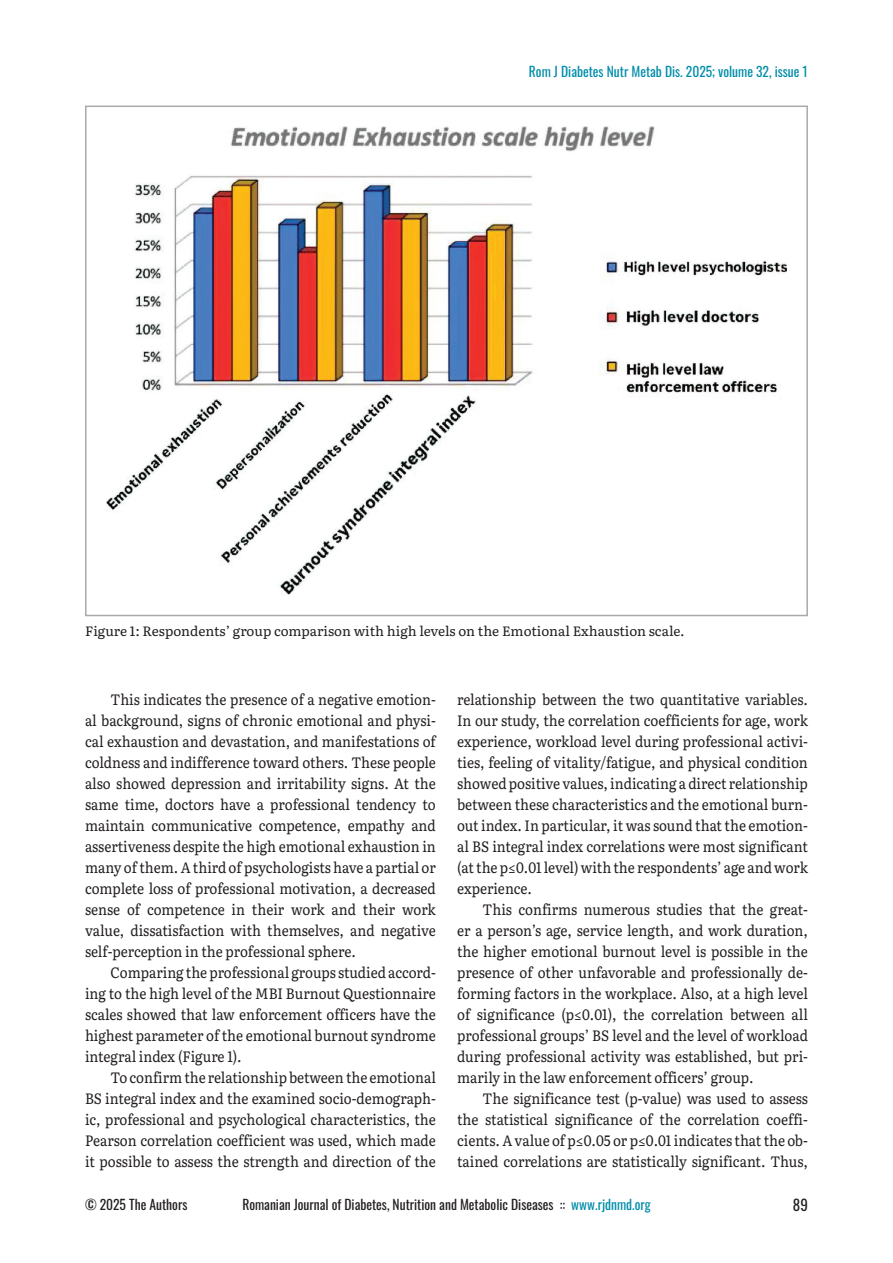
<style>
.page{position:relative;width:893px;height:1263px;background:#fff}
.page>*{position:absolute;margin:0;border:0;box-sizing:border-box;transform-origin:0 0}
.t1{font:15px/21px "Literata";color:#231f20;text-align:justify;scale:.9 1}
.t2{font:15px "Oswald";color:#231f20}
.t3{font:13.5px "Oswald";color:#231f20}
.t4{font:13.5px "Literata";color:#231f20}
.t5{font:13.5px "Oswald";color:#008da9}
.s1{color:#008da9}
</style>
<div class="page">
<img style="left:106px;top:127px;width:681px;height:468px">
<p class="t5" style="left:529px;top:60px;width:280px">Rom J Diabetes Nutr Metab Dis. 2025; volume 32, issue 1</p>
<p class="t4" style="left:85px;top:621px;width:601px">Figure 1: Respondents’ group comparison with high levels on the Emotional Exhaustion scale.</p>
<p class="t1" style="left:85px;top:688px;width:391px;text-indent:26px">This indicates the presence of a negative emotion&shy;al background, signs of chronic emotional and physi&shy;cal exhaustion and devastation, and manifestations of coldness and indifference toward others. These people also showed depression and irritability signs. At the same time, doctors have a professional tendency to maintain communicative competence, empathy and assertiveness despite the high emotional exhaustion in many of them. A third of psychologists have a partial or complete loss of professional motivation, a decreased sense of competence in their work and their work value, dissatisfaction with themselves, and negative self-perception in the professional sphere.</p>
<p class="t1" style="left:85px;top:961px;width:391px;text-indent:26px">Comparing the professional groups studied accord&shy;ing to the high level of the MBI Burnout Questionnaire scales showed that law enforcement officers have the highest parameter of the emotional burnout syndrome integral index (Figure 1).</p>
<p class="t1" style="left:85px;top:1066px;width:391px;text-indent:26px">To confirm the relationship between the emotional BS integral index and the examined socio-demograph&shy;ic, professional and psychological characteristics, the Pearson correlation coefficient was used, which made it possible to assess the strength and direction of the</p>
<p class="t1" style="left:457px;top:688px;width:391px">relationship between the two quantitative variables.<br>In our study, the correlation coefficients for age, work experience, workload level during professional activi&shy;ties, feeling of vitality/fatigue, and physical condition showed positive values, indicating a direct relationship between these characteristics and the emotional burn&shy;out index. In particular, it was sound that the emotion&shy;al BS integral index correlations were most significant (at the p≤0.01 level) with the respondents’ age and work experience.</p>
<p class="t1" style="left:457px;top:898px;width:391px;text-indent:26px">This confirms numerous studies that the great&shy;er a person’s age, service length, and work duration, the higher emotional burnout level is possible in the presence of other unfavorable and professionally de&shy;forming factors in the workplace. Also, at a high level of significance (p≤0.01), the correlation between all professional groups’ BS level and the level of workload during professional activity was established, but pri&shy;marily in the law enforcement officers’ group.</p>
<p class="t1" style="left:457px;top:1087px;width:391px;text-indent:26px">The significance test (p-value) was used to assess the statistical significance of the correlation coeffi&shy;cients. A value of p≤0.05 or p≤0.01 indicates that the ob&shy;tained correlations are statistically significant. Thus,</p>
<p class="t3" style="left:85px;top:1192px;width:104px">© 2025 The Authors</p>
<p class="t3" style="left:242px;top:1192px;width:410px">Romanian Journal of Diabetes, Nutrition and Metabolic Diseases :: <span class="s1">www.rjdnmd.org</span></p>
<p class="t2" style="left:793px;top:1192px;width:17px">89</p>
</div>
